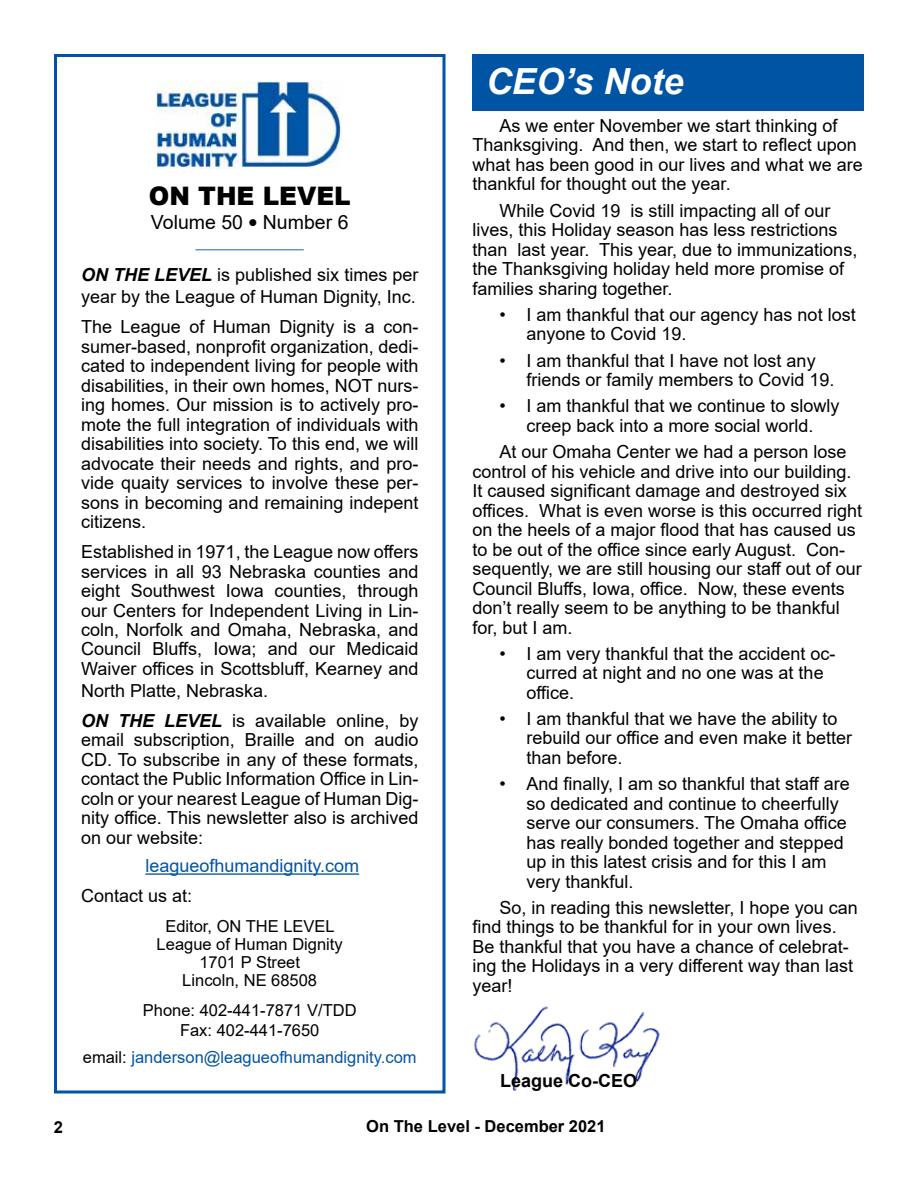
<style>
.page{position:relative;width:918px;height:1188px;background:#fff}
.page>*{position:absolute;margin:0;border:0;box-sizing:border-box;transform-origin:0 0}
.t1{font:italic 700 36px "Arial";color:#fff}
.t2{font:900 25.5px "Arial";color:#000}
.t3{font:19.5px "Arial";color:#000}
.t4{font:18px/19.5px "Arial";color:#000}
.t5{font:18px "Arial";color:#0054a4}
.t6{font:700 18px "Arial";color:#000}
.t7{font:16.5px/18px "Arial";color:#000;text-align:center}
.t8{font:16.5px "Arial";color:#0054a4}
.t9{font:700 16.5px "Arial";color:#000}
.s1{font-weight:900;color:#0054a4}
.s2{font-weight:700;font-style:italic}
.s3{color:#000}
</style>
<div class="page">
<div style="left:472px;top:54px;width:392px;height:57px;background:#0054a4"></div>
<img style="left:474px;top:1006px;width:186px;height:85px">
<div style="left:54px;top:54px;width:392px;height:1040px;border:3px solid #0054a4"></div>
<hr style="left:145px;top:873px;width:214px;height:2px;background:#0054a4">
<img style="left:157px;top:81px;width:185px;height:88px">
<h2 class="t2" style="left:149px;top:177px;width:203px">ON THE LEVEL</h2>
<p class="t3" style="left:151px;top:209px;width:199px">Volume 50 ● Number 6</p>
<p class="t4" style="left:81px;top:226px;width:339px;line-height:33px;text-align:center"><span class="s1">____________<br></span><span class="s2">ON THE LEVEL</span> is published six times per</p>
<p class="t4" style="left:81px;top:282px;width:339px;line-height:30px">year by the League of Human Dignity, Inc.<br>The League of Human Dignity is a con-</p>
<p class="t4" style="left:81px;top:336px;width:339px;text-align:justify">sumer-based, nonprofit organization, dedi&shy;cated to independent living for people with disabilities, in their own homes, NOT nurs&shy;ing homes. Our mission is to actively pro&shy;mote the full integration of individuals with disabilities into society. To this end, we will advocate their needs and rights, and pro&shy;vide quaity services to involve these per&shy;sons in becoming and remaining indepent citizens.</p>
<p class="t4" style="left:81px;top:542px;width:339px;text-align:justify">Established in 1971, the League now offers services in all 93 Nebraska counties and eight Southwest Iowa counties, through our Centers for Independent Living in Lin&shy;coln, Norfolk and Omaha, Nebraska, and Council Bluffs, Iowa; and our Medicaid Waiver offices in Scottsbluff, Kearney and</p>
<p class="t4" style="left:81px;top:675px;width:339px;line-height:30px">North Platte, Nebraska.<br><span class="s2">ON THE LEVEL</span> is available online, by</p>
<p class="t4" style="left:81px;top:730px;width:339px;text-align:justify">email subscription, Braille and on audio CD. To subscribe in any of these formats, contact the Public Information Office in Lin&shy;coln or your nearest League of Human Dig&shy;nity office. This newsletter also is archived on our website:</p>
<p class="t5" style="left:145px;top:853px;width:215px">leagueofhumandignity.com</p>
<p class="t4" style="left:81px;top:886px;width:113px">Contact us at:</p>
<p class="t7" style="left:157px;top:917px;width:188px">Editor, ON THE LEVEL<br>League of Human Dignity<br>1701 P Street<br>Lincoln, NE 68508</p>
<p class="t7" style="left:143px;top:1001px;width:215px;line-height:19.5px">Phone: 402-441-7871 V/TDD<br>Fax: 402-441-7650</p>
<p class="t8" style="left:83px;top:1046px;width:335px"><span class="s3">email:</span> janderson@leagueofhumandignity.com</p>
<h1 class="t1" style="left:486px;top:57px;width:199px">CEO’s Note</h1>
<p class="t4" style="left:472px;top:116px;width:392px;text-indent:27px">As we enter November we start thinking of Thanksgiving. And then, we start to reflect upon what has been good in our lives and what we are thankful for thought out the year.</p>
<p class="t4" style="left:472px;top:200px;width:386px;text-indent:27px">While Covid 19 is still impacting all of our lives, this Holiday season has less restrictions than last year. This year, due to immunizations, the Thanksgiving holiday held more promise of families sharing together.</p>
<p class="t4" style="left:526px;top:305px;width:331px;text-indent:-27px">• I am thankful that our agency has not lost anyone to Covid 19.</p>
<p class="t4" style="left:526px;top:350px;width:310px;text-indent:-27px">• I am thankful that I have not lost any friends or family members to Covid 19.</p>
<p class="t4" style="left:500px;top:396px;width:342px;text-align:center">• I am thankful that we continue to slowly creep back into a more social world.</p>
<p class="t4" style="left:472px;top:442px;width:391px;text-indent:27px">At our Omaha Center we had a person lose control of his vehicle and drive into our building.<br>It caused significant damage and destroyed six offices. What is even worse is this occurred right on the heels of a major flood that has caused us to be out of the office since early August. Con&shy;sequently, we are still housing our staff out of our Council Bluffs, Iowa, office. Now, these events don’t really seem to be anything to be thankful for, but I am.</p>
<p class="t4" style="left:526px;top:644px;width:311px;text-indent:-27px">• I am very thankful that the accident oc&shy;curred at night and no one was at the office.</p>
<p class="t4" style="left:526px;top:709px;width:327px;text-indent:-27px">• I am thankful that we have the ability to rebuild our office and even make it better than before.</p>
<p class="t4" style="left:526px;top:774px;width:325px;text-indent:-27px">• And finally, I am so thankful that staff are so dedicated and continue to cheerfully serve our consumers. The Omaha office has really bonded together and stepped up in this latest crisis and for this I am very thankful.</p>
<p class="t4" style="left:472px;top:898px;width:387px;text-indent:27px">So, in reading this newsletter, I hope you can find things to be thankful for in your own lives.<br>Be thankful that you have a chance of celebrat&shy;ing the Holidays in a very different way than last year!</p>
<p class="t6" style="left:500px;top:1068px;width:139px">League Co-CEO</p>
<p class="t9" style="left:54px;top:1115px;width:11px">2</p>
<p class="t9" style="left:366px;top:1114px;width:241px">On The Level - December 2021</p>
</div>
